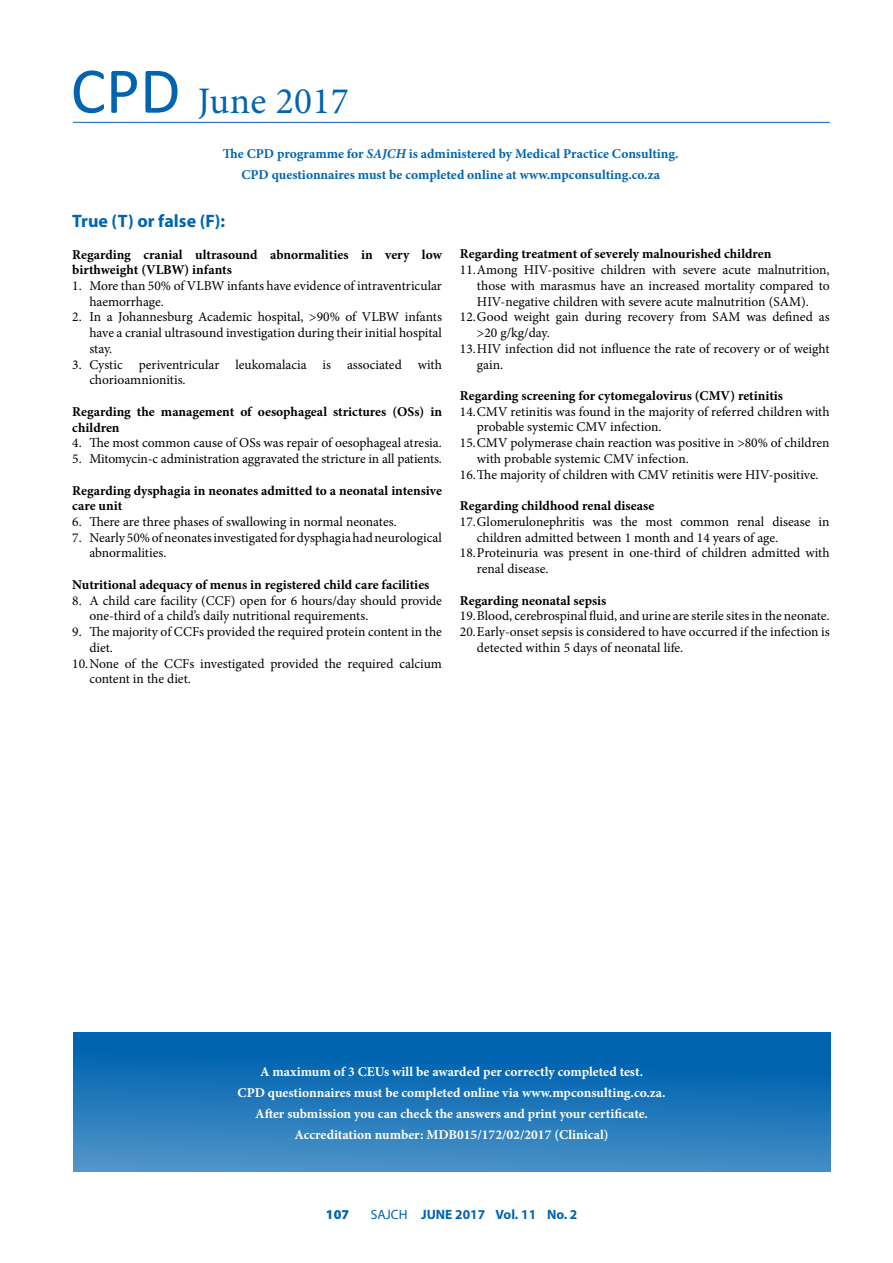
<style>
.page{position:relative;width:893px;height:1263px;background:#fff}
.page>*{position:absolute;margin:0;border:0;box-sizing:border-box;transform-origin:0 0}
.t1{font:66px "Calibri";color:#0064b0}
.t2{font:37.5px "Minion Pro";letter-spacing:.01em;color:#0064b0}
.t3{font:700 18px "Myriad Pro";color:#0064b0}
.t4{font:13.5px/15.8px "Minion Pro";color:#000}
.t5{font:700 13.5px/15.8px "Minion Pro";color:#000}
.t6{font:700 13.5px/21px "Minion Pro";color:#fff;text-align:center}
.t7{font:700 13.5px/21px "Minion Pro";color:#0064b0;text-align:center}
.t8{font:700 13.5px "Myriad Pro";color:#0064b0}
.t9{font:900 13.5px "Myriad Pro";color:#0064b0}
.s1{font-style:italic}
.s2{font-weight:400}
</style>
<div class="page">
<hr style="left:73px;top:122px;width:757px;height:1px;background:#0064b0">
<div style="left:73px;top:1032px;width:757px;height:140px;background:linear-gradient(to bottom,#005cac,#4990c6)"></div>
<h1 class="t1" style="left:71px;top:49px;width:111px">CPD</h1>
<h2 class="t2" style="left:198px;top:76px;width:152px">June 2017</h2>
<p class="t7" style="left:223px;top:143px;width:457px">The CPD programme for <span class="s1">SAJCH</span> is administered by Medical Practice Consulting.<br>CPD questionnaires must be completed online at www.mpconsulting.co.za</p>
<h3 class="t3" style="left:72px;top:209px;width:154px">True (T) or false (F):</h3>
<p class="t5" style="left:72px;top:246px;width:371px">Regarding cranial ultrasound abnormalities in very low birthweight (VLBW) infants</p>
<p class="t4" style="left:89px;top:278px;width:354px;text-indent:-17px">1. More than 50% of VLBW infants have evidence of intraventricular haemorrhage.</p>
<p class="t4" style="left:89px;top:309px;width:354px;text-align:justify;text-indent:-17px">2. In a Johannesburg Academic hospital, &gt;90% of VLBW infants have a cranial ultrasound investigation during their initial hospital stay.</p>
<p class="t4" style="left:89px;top:356px;width:354px;text-indent:-17px">3. Cystic periventricular leukomalacia is associated with chorioamnionitis.</p>
<p class="t5" style="left:72px;top:403px;width:371px">Regarding the management of oesophageal strictures (OSs) in children</p>
<p class="t4" style="left:72px;top:435px;width:371px">4. The most common cause of OSs was repair of oesophageal atresia.</p>
<p class="t4" style="left:72px;top:451px;width:371px">5. Mitomycin-c administration aggravated the stricture in all patients.</p>
<p class="t5" style="left:72px;top:482px;width:371px">Regarding dysphagia in neonates admitted to a neonatal intensive care unit</p>
<p class="t4" style="left:72px;top:514px;width:326px">6. There are three phases of swallowing in normal neonates.</p>
<p class="t4" style="left:89px;top:530px;width:354px;text-indent:-17px">7. Nearly 50% of neonates investigated for dysphagia had neurological abnormalities.</p>
<p class="t5" style="left:72px;top:576px;width:359px">Nutritional adequacy of menus in registered child care facilities</p>
<p class="t4" style="left:89px;top:592px;width:354px;text-indent:-17px">8. A child care facility (CCF) open for 6 hours/day should provide one-third of a child’s daily nutritional requirements.</p>
<p class="t4" style="left:72px;top:624px;width:371px">9. The majority of CCFs provided the required protein content in the</p>
<p class="t4" style="left:89px;top:640px;width:25px">diet.</p>
<p class="t4" style="left:72px;top:655px;width:371px">10.None of the CCFs investigated provided the required calcium</p>
<p class="t4" style="left:89px;top:671px;width:103px">content in the diet.</p>
<p class="t5" style="left:460px;top:246px;width:313px">Regarding treatment of severely malnourished children</p>
<p class="t4" style="left:460px;top:262px;width:371px">11.Among HIV-positive children with severe acute malnutrition,</p>
<p class="t4" style="left:477px;top:278px;width:354px">those with marasmus have an increased mortality compared to</p>
<p class="t4" style="left:477px;top:293px;width:333px">HIV-negative children with severe acute malnutrition (SAM).</p>
<p class="t4" style="left:460px;top:309px;width:371px">12.Good weight gain during recovery from SAM was defined as</p>
<p class="t4" style="left:477px;top:325px;width:74px">&gt;20 g/kg/day.</p>
<p class="t4" style="left:460px;top:341px;width:371px">13.HIV infection did not influence the rate of recovery or of weight</p>
<p class="t4" style="left:477px;top:356px;width:28px">gain.</p>
<p class="t5" style="left:460px;top:388px;width:325px">Regarding screening for cytomegalovirus (CMV) retinitis</p>
<p class="t4" style="left:460px;top:404px;width:371px">14.CMV retinitis was found in the majority of referred children with</p>
<p class="t4" style="left:477px;top:419px;width:186px">probable systemic CMV infection.</p>
<p class="t4" style="left:460px;top:435px;width:371px">15.CMV polymerase chain reaction was positive in &gt;80% of children</p>
<p class="t4" style="left:477px;top:451px;width:213px">with probable systemic CMV infection.</p>
<p class="t4" style="left:460px;top:467px;width:360px">16.The majority of children with CMV retinitis were HIV-positive.</p>
<p class="t5" style="left:460px;top:498px;width:196px">Regarding childhood renal disease</p>
<p class="t4" style="left:460px;top:514px;width:371px">17.Glomerulonephritis was the most common renal disease in</p>
<p class="t4" style="left:477px;top:529px;width:303px">children admitted between 1 month and 14 years of age.</p>
<p class="t4" style="left:460px;top:545px;width:371px">18.Proteinuria was present in one-third of children admitted with</p>
<p class="t4" style="left:477px;top:561px;width:73px">renal disease.</p>
<p class="t5" style="left:460px;top:592px;width:148px">Regarding neonatal sepsis</p>
<p class="t4" style="left:460px;top:608px;width:371px">19.Blood, cerebrospinal fluid, and urine are sterile sites in the neonate.</p>
<p class="t4" style="left:460px;top:624px;width:371px">20.Early-onset sepsis is considered to have occurred if the infection is</p>
<p class="t4" style="left:477px;top:640px;width:208px">detected within 5 days of neonatal life.</p>
<p class="t6" style="left:238px;top:1061px;width:430px">A maximum of 3 CEUs will be awarded per correctly completed test.<br>CPD questionnaires must be completed online via www.mpconsulting.co.za.<br>After submission you can check the answers and print your certificate.<br>Accreditation number: MDB015/172/02/2017 (Clinical)</p>
<p class="t9" style="left:326px;top:1207px;width:25px">107</p>
<p class="t8" style="left:371px;top:1206px;width:208px"><span class="s2">SAJCH</span> JUNE 2017 Vol. 11 No. 2</p>
</div>
